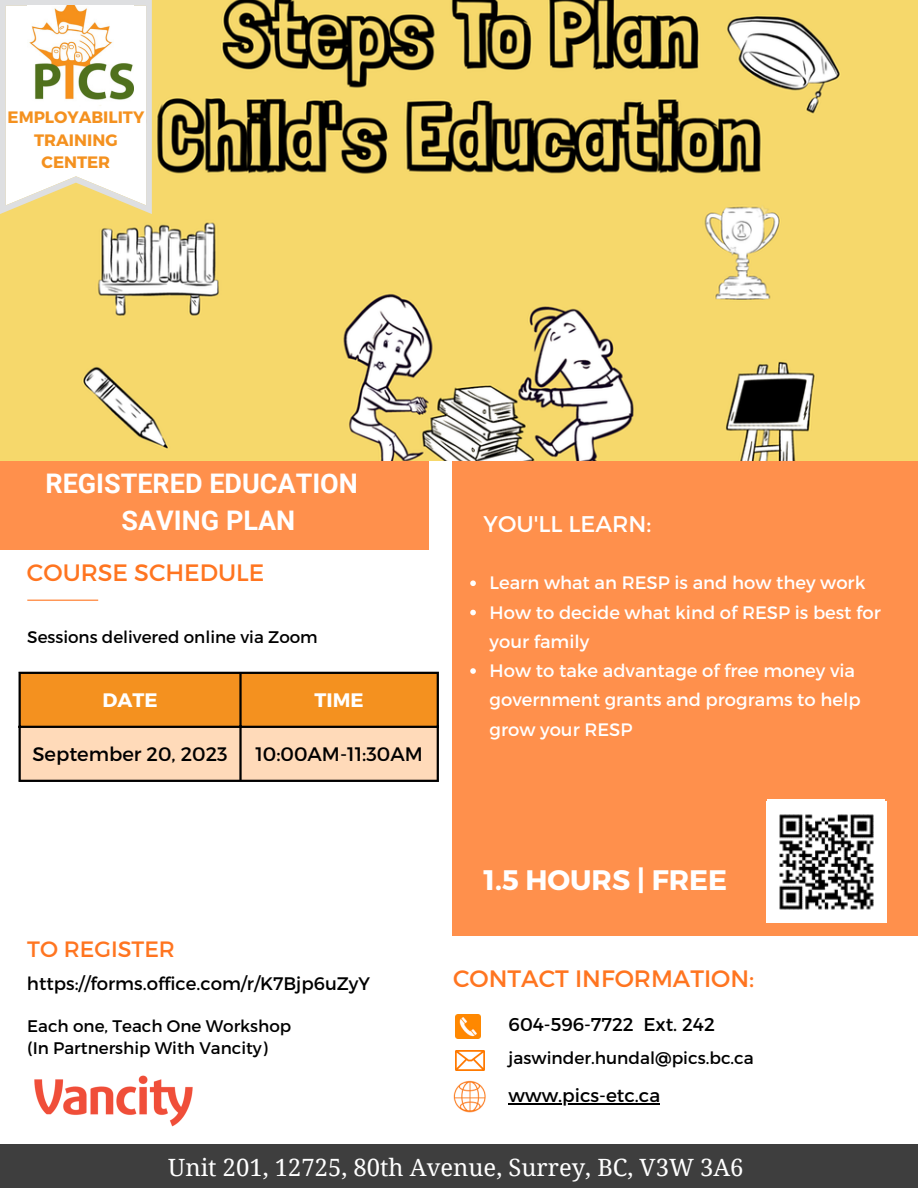
<style>
.page{position:relative;width:918px;height:1188px;background:#fff}
.page>*{position:absolute;margin:0;border:0;box-sizing:border-box;transform-origin:0 0}
.t1{font:700 28.2px "Montserrat";color:#fff}
.t2{font:700 27px/37.2px "Roboto";color:#fff;text-align:center}
.t3{font:23.85px "Noto Serif";color:#fff}
.t4{font:23.7px "Montserrat";color:#ff7520}
.t5{font:22.65px "Montserrat";color:#fff}
.t6{font:22.2px "Montserrat";color:#ff7520}
.t7{font:19.5px "Montserrat";color:#000}
.t8{font:700 19.5px "Montserrat";color:#fff}
.t9{font:18.45px "Montserrat";color:#000}
.t10{font:18.15px "Montserrat";color:#000}
.t11{font:18px/29.2px "Montserrat";color:#fff}
.t12{font:16.95px "Montserrat";color:#000}
.t13{font:16.8px "Montserrat";color:#000}
.t14{font:700 16.5px "Montserrat";color:#f4911f}
</style>
<div class="page">
<div style="left:452px;top:425px;width:466px;height:511px;background:#ff904c"></div>
<div style="left:0;top:1145px;width:918px;height:43px;background:#3e3e3e"></div>
<div style="left:0;top:457px;width:429px;height:92px;background:#ff904c"></div>
<img style="left:15px;top:1075px;width:197px;height:70px">
<img style="left:455px;top:1014px;width:25px;height:25px">
<img style="left:453px;top:1080px;width:33px;height:33px">
<img style="left:455px;top:1050px;width:30px;height:21px">
<hr style="left:509px;top:1104px;width:151px;height:1px;background:#000">
<hr style="left:27px;top:600px;width:71px;height:1px;background:#ff7520">
<img style="left:768px;top:799px;width:117px;height:3px">
<svg style="left:21px;top:674px;width:416px;height:106px;background:#f7b46b"></svg>
<hr style="left:19px;top:674px;width:2px;height:106px;background:#000">
<hr style="left:239px;top:674px;width:3px;height:106px;background:#000">
<hr style="left:437px;top:674px;width:2px;height:106px;background:#000">
<hr style="left:19px;top:672px;width:420px;height:2px;background:#000">
<hr style="left:19px;top:726px;width:420px;height:2px;background:#000">
<hr style="left:19px;top:780px;width:420px;height:2px;background:#000">
<img style="left:766px;top:802px;width:120px;height:120px">
<img style="left:0;top:0;width:918px;height:460px">
<svg style="left:470px;top:580px;width:6px;height:6px"></svg>
<svg style="left:470px;top:610px;width:6px;height:5px"></svg>
<svg style="left:470px;top:668px;width:6px;height:6px"></svg>
<svg style="left:0;top:0;width:182px;height:247px"></svg>
<img style="left:27px;top:6px;width:106px;height:109px">
<p class="t14" style="left:8px;top:107px;width:138px">EMPLOYABILITY</p>
<p class="t14" style="left:34px;top:129px;width:85px">TRAINING</p>
<p class="t14" style="left:42px;top:152px;width:70px">CENTER</p>
<p class="t14" style="left:12px;top:115px;width:138px">EMPLOYABILITY</p>
<p class="t14" style="left:38px;top:137px;width:85px">TRAINING</p>
<p class="t14" style="left:46px;top:160px;width:70px">CENTER</p>
<p class="t2" style="left:45px;top:465px;width:314px">REGISTERED EDUCATION<br>SAVING PLAN</p>
<p class="t4" style="left:27px;top:557px;width:239px">COURSE SCHEDULE</p>
<p class="t13" style="left:27px;top:626px;width:292px">Sessions delivered online via Zoom</p>
<p class="t8" style="left:103px;top:687px;width:57px">DATE</p>
<p class="t8" style="left:315px;top:687px;width:51px">TIME</p>
<p class="t7" style="left:32px;top:741px;width:197px">September 20, 2023</p>
<p class="t7" style="left:255px;top:741px;width:169px">10:00AM-11:30AM</p>
<p class="t5" style="left:484px;top:510px;width:169px">YOU'LL LEARN:</p>
<p class="t11" style="left:490px;top:568px;width:377px">Learn what an RESP is and how they work</p>
<p class="t11" style="left:490px;top:597px;width:393px">How to decide what kind of RESP is best for your family</p>
<p class="t11" style="left:490px;top:655px;width:373px">How to take advantage of free money via government grants and programs to help grow your RESP</p>
<p class="t6" style="left:27px;top:935px;width:149px">TO REGISTER</p>
<p class="t10" style="left:27px;top:972px;width:345px">https://forms.office.com/r/K7Bjp6uZyY</p>
<p class="t13" style="left:27px;top:1015px;width:265px">Each one, Teach One Workshop</p>
<p class="t13" style="left:27px;top:1037px;width:242px">(In Partnership With Vancity)</p>
<p class="t1" style="left:484px;top:861px;width:245px">1.5 HOURS | FREE</p>
<p class="t4" style="left:453px;top:963px;width:303px">CONTACT INFORMATION:</p>
<p class="t9" style="left:509px;top:1013px;width:208px">604-596-7722 Ext. 242</p>
<p class="t12" style="left:509px;top:1047px;width:247px">jaswinder.hundal@pics.bc.ca</p>
<p class="t9" style="left:509px;top:1084px;width:153px">www.pics-etc.ca</p>
<p class="t3" style="left:168px;top:1150px;width:577px">Unit 201, 12725, 80th Avenue, Surrey, BC, V3W 3A6</p>
</div>
